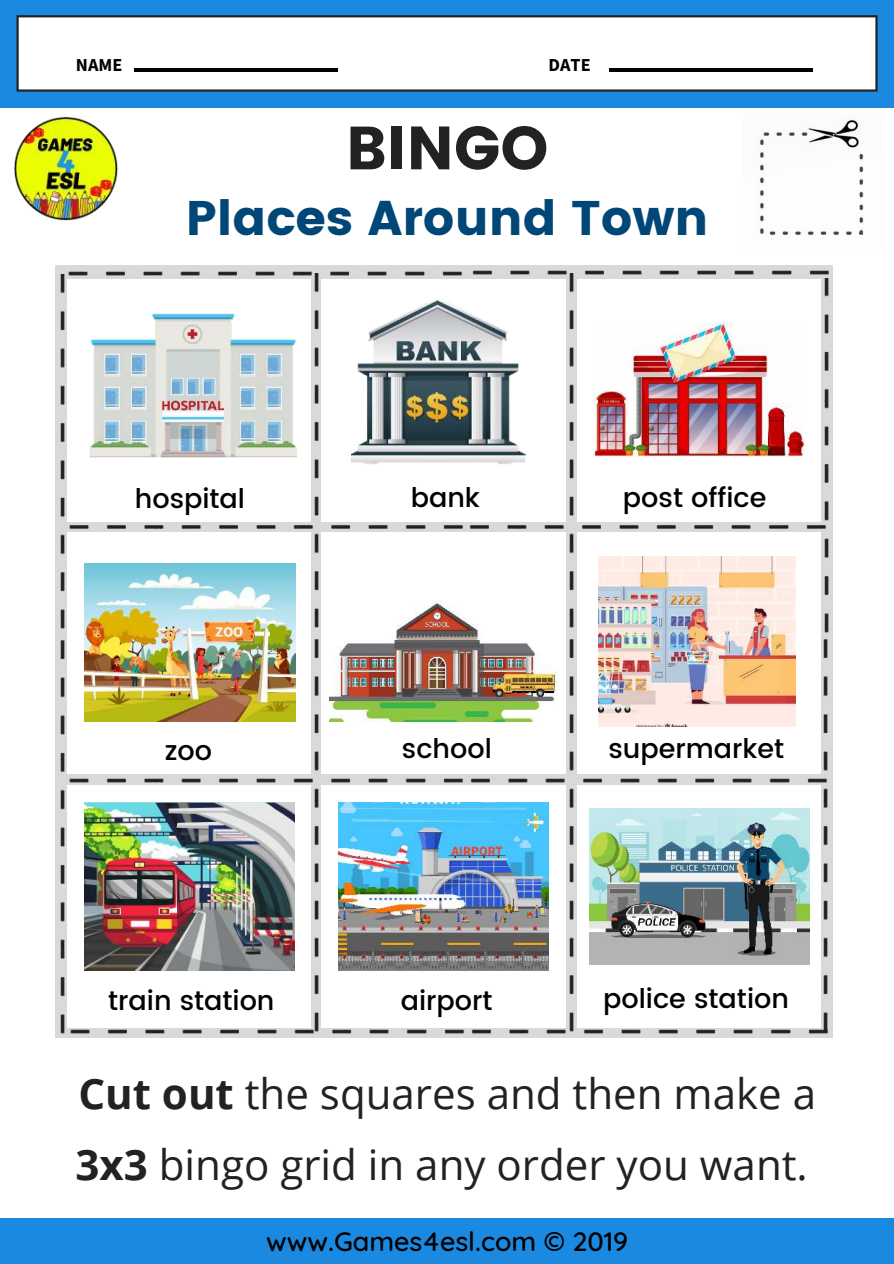
<style>
.page{position:relative;width:894px;height:1264px;background:#fff}
.page>*{position:absolute;margin:0;border:0;box-sizing:border-box;transform-origin:0 0}
.t1{font:60.9px "Poppins";color:#222}
.t2{font:48.45px "Poppins";color:#004777}
.t3{font:42px/71.4px "Open Sans";color:#222}
.t4{font:500 27px "Poppins";color:#000}
.t5{font:500 27px "Quicksand";color:#000}
.t6{font:700 18.15px "Source Sans Pro";color:#000}
.s1{font-weight:700}
</style>
<div class="page">
<div style="left:0;top:1218px;width:893px;height:45px;background:#1b89e0"></div>
<div style="left:0;top:0;width:893px;height:107px;background:#1b89e0"></div>
<div style="left:18px;top:16px;width:858px;height:75px;background:#fff"></div>
<hr style="left:16px;top:17px;width:3px;height:72px;background:#222">
<hr style="left:875px;top:17px;width:2px;height:72px;background:#222">
<hr style="left:19px;top:89px;width:856px;height:3px;background:#222">
<hr style="left:19px;top:15px;width:856px;height:2px;background:#222">
<img style="left:14px;top:116px;width:104px;height:105px">
<hr style="left:134px;top:69px;width:204px;height:2px;background:#000">
<hr style="left:608px;top:69px;width:204px;height:2px;background:#000">
<img style="left:66px;top:265px;width:399px;height:14px">
<img style="left:84px;top:522px;width:703px;height:10px">
<img style="left:84px;top:774px;width:703px;height:11px">
<img style="left:67px;top:1028px;width:400px;height:10px">
<img style="left:55px;top:636px;width:29px;height:400px">
<img style="left:55px;top:275px;width:29px;height:357px">
<img style="left:787px;top:278px;width:46px;height:756px">
<img style="left:470px;top:265px;width:362px;height:29px">
<img style="left:470px;top:993px;width:361px;height:45px">
<img style="left:534px;top:635px;width:59px;height:399px">
<img style="left:534px;top:274px;width:59px;height:356px">
<img style="left:278px;top:635px;width:60px;height:399px">
<img style="left:278px;top:274px;width:60px;height:356px">
<img style="left:759px;top:120px;width:105px;height:115px">
<img style="left:89px;top:300px;width:209px;height:161px">
<img style="left:351px;top:300px;width:176px;height:164px">
<img style="left:593px;top:322px;width:211px;height:134px">
<img style="left:84px;top:564px;width:211px;height:157px">
<img style="left:598px;top:556px;width:197px;height:170px">
<img style="left:85px;top:802px;width:209px;height:168px">
<img style="left:338px;top:802px;width:210px;height:168px">
<img style="left:589px;top:808px;width:220px;height:156px">
<img style="left:329px;top:585px;width:228px;height:136px">
<p class="t6" style="left:76px;top:53px;width:48px">NAME</p>
<p class="t6" style="left:548px;top:53px;width:44px">DATE</p>
<h1 class="t1" style="left:346px;top:113px;width:204px">BINGO</h1>
<h2 class="t2" style="left:186px;top:190px;width:524px">Places Around Town</h2>
<p class="t4" style="left:135px;top:478px;width:112px">hospital</p>
<p class="t4" style="left:410px;top:477px;width:71px">bank</p>
<p class="t4" style="left:622px;top:477px;width:145px">post office</p>
<p class="t4" style="left:165px;top:730px;width:49px">zoo</p>
<p class="t4" style="left:402px;top:728px;width:91px">school</p>
<p class="t4" style="left:608px;top:728px;width:177px">supermarket</p>
<p class="t4" style="left:108px;top:980px;width:168px">train station</p>
<p class="t4" style="left:400px;top:980px;width:93px">airport</p>
<p class="t4" style="left:603px;top:979px;width:187px">police station</p>
<h3 class="t3" style="left:76px;top:1056px;width:741px"><span class="s1">Cut out</span> the squares and then make a<br><span class="s1">3x3</span> bingo grid in any order you want.</h3>
<p class="t5" style="left:266px;top:1219px;width:363px">www.Games4esl.com © 2019</p>
</div>
